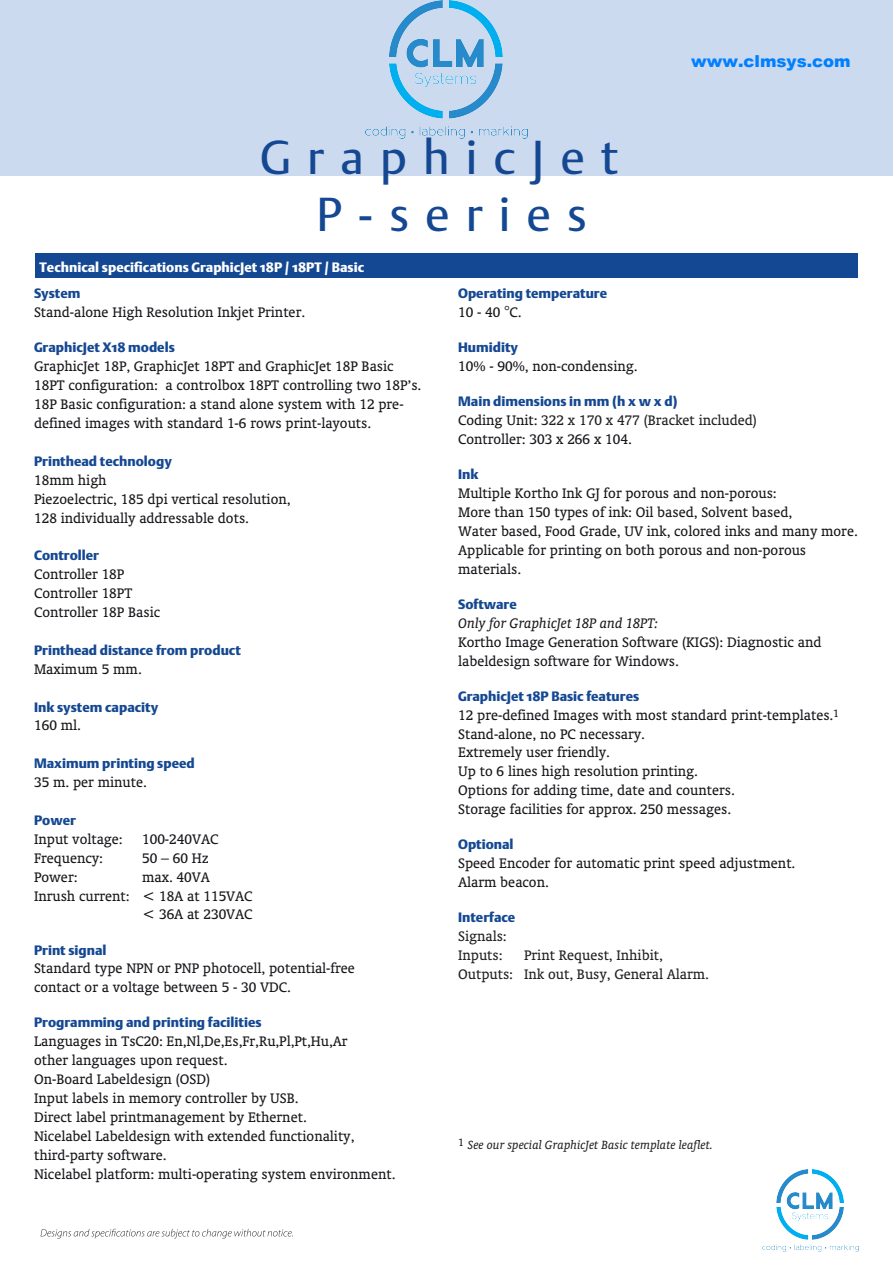
<style>
.page{position:relative;width:893px;height:1262px;background:#fff}
.page>*{position:absolute;margin:0;border:0;box-sizing:border-box;transform-origin:0 0}
.t1{font:47.1px/56.6px "DTL Argo T";letter-spacing:.34em;color:#154892;text-align:center}
.t2{font:900 16.5px "Arial";color:#0080ff}
.t3{font:15.75px/18.9px "Oranda BT";color:#19161b}
.t4{font:15.75px/18.9px "Oranda BT";color:#231f20}
.t5{font:900 13.5px "DTL Argo ST";color:#154892}
.t6{font:900 13.5px "DTL Argo ST";color:#fff}
.t7{font:italic 13.5px "Oranda BT";color:#231f20}
.s1{color:#231f20}
.s2{font-style:italic}
</style>
<div class="page">
<div style="left:35px;top:253px;width:823px;height:25px;background:#154892"></div>
<div style="left:0;top:0;width:893px;height:176px;background:#ccdaef"></div>
<svg style="left:41px;top:1229px;width:252px;height:10px"></svg>
<img style="left:366px;top:1px;width:161px;height:137px">
<img style="left:762px;top:1169px;width:96px;height:82px">
<p class="t1" style="left:260px;top:129px;width:360px">GraphicJet<br>P-series</p>
<p class="t6" style="left:40px;top:259px;width:326px">Technical specifications GraphicJet 18P / 18PT / Basic</p>
<p class="t2" style="left:691px;top:49px;width:161px">www.clmsys.com</p>
<p class="t5" style="left:34px;top:286px;width:48px">System</p>
<p class="t3" style="left:34px;top:303px;width:272px">Stand-alone High Resolution Inkjet Printer.</p>
<p class="t5" style="left:34px;top:340px;width:142px">GraphicJet X18 models</p>
<p class="t3" style="left:34px;top:357px;width:389px">GraphicJet 18P, GraphicJet 18PT and GraphicJet 18P Basic 18PT configuration: a controlbox 18PT controlling two 18P’s.<br>18P Basic configuration: a stand alone system with 12 pre&shy;defined images with standard 1-6 rows print-layouts.</p>
<p class="t5" style="left:34px;top:453px;width:139px">Printhead technology</p>
<p class="t3" style="left:34px;top:470px;width:258px">18mm high<br>Piezoelectric, 185 dpi vertical resolution,<br>128 individually addressable dots.</p>
<p class="t5" style="left:34px;top:548px;width:67px">Controller</p>
<p class="t3" style="left:34px;top:565px;width:128px">Controller 18P<br>Controller 18PT<br>Controller 18P Basic</p>
<p class="t5" style="left:34px;top:642px;width:208px">Printhead distance from product</p>
<p class="t3" style="left:34px;top:659px;width:109px">Maximum 5 mm.</p>
<p class="t5" style="left:34px;top:699px;width:126px">Ink system capacity</p>
<p class="t3" style="left:34px;top:716px;width:48px">160 ml.</p>
<p class="t5" style="left:34px;top:755px;width:162px">Maximum printing speed</p>
<p class="t3" style="left:34px;top:773px;width:114px">35 m. per minute.</p>
<p class="t5" style="left:34px;top:812px;width:43px">Power</p>
<p class="t3" style="left:34px;top:829px;width:186px">Input voltage: 100-240VAC<br>Frequency:</p>
<p class="t3" style="left:142px;top:848px;width:68px">50 – 60 Hz</p>
<p class="t3" style="left:34px;top:867px;width:45px">Power:</p>
<p class="t3" style="left:142px;top:867px;width:69px">max. 40VA</p>
<p class="t3" style="left:34px;top:886px;width:220px">Inrush current: &lt; 18A at 115VAC</p>
<p class="t3" style="left:142px;top:905px;width:112px">&lt; 36A at 230VAC</p>
<p class="t5" style="left:34px;top:942px;width:74px">Print signal</p>
<p class="t3" style="left:34px;top:959px;width:322px">Standard type NPN or PNP photocell, potential-free contact or a voltage between 5 - 30 VDC.</p>
<p class="t5" style="left:34px;top:1015px;width:229px">Programming and printing facilities</p>
<p class="t3" style="left:34px;top:1032px;width:363px">Languages in TsC20: En,Nl,De,Es,Fr,Ru,Pl,Pt,Hu,Ar<br>other languages upon request.<br>On-Board Labeldesign (OSD)<br>Input labels in memory controller by USB.<br>Direct label printmanagement by Ethernet.<br>Nicelabel Labeldesign with extended functionality, third-party software.<br>Nicelabel platform: multi-operating system environment.</p>
<p class="t5" style="left:458px;top:286px;width:150px">Operating temperature</p>
<p class="t3" style="left:458px;top:303px;width:65px">10 - 40 °C.</p>
<p class="t5" style="left:458px;top:340px;width:61px">Humidity</p>
<p class="t3" style="left:458px;top:357px;width:181px">10% - 90%, non-condensing.</p>
<p class="t5" style="left:458px;top:394px;width:221px">Main dimensions in mm (h x w x d)</p>
<p class="t3" style="left:458px;top:411px;width:300px">Coding Unit: <span class="s1">322 x 170 x 477 (Bracket included)<br></span>Controller: 303 x 266 x 104.</p>
<p class="t5" style="left:458px;top:467px;width:22px">Ink</p>
<p class="t3" style="left:458px;top:484px;width:401px">Multiple Kortho Ink GJ for porous and non-porous:<br>More than 150 types of ink: Oil based, Solvent based,<br>Water based, Food Grade, UV ink, colored inks and many more.<br>Applicable for printing on both porous and non-porous materials.</p>
<p class="t5" style="left:458px;top:596px;width:60px">Software</p>
<p class="t3" style="left:458px;top:613px;width:365px"><span class="s2">Only for GraphicJet 18P and 18PT:<br></span>Kortho Image Generation Software (KIGS): Diagnostic and labeldesign software for Windows.</p>
<p class="t5" style="left:458px;top:688px;width:183px">GraphicJet 18P Basic features</p>
<p class="t3" style="left:458px;top:705px;width:382px">12 pre-defined Images with most standard print-templates.<sup>1<br></sup>Stand-alone, no PC necessary.<br>Extremely user friendly.<br>Up to 6 lines high resolution printing.<br>Options for adding time, date and counters.<br>Storage facilities for approx. 250 messages.</p>
<p class="t5" style="left:458px;top:836px;width:57px">Optional</p>
<p class="t3" style="left:458px;top:854px;width:339px">Speed Encoder for automatic print speed adjustment.<br>Alarm beacon.</p>
<p class="t5" style="left:458px;top:909px;width:59px">Interface</p>
<p class="t4" style="left:458px;top:926px;width:50px">Signals:<br>Inputs:</p>
<p class="t4" style="left:458px;top:945px;width:252px;text-indent:66px">Print Request, Inhibit,<br>Outputs: Ink out, Busy, General Alarm.</p>
<p class="t7" style="left:458px;top:1137px;width:256px"><sup>1</sup> See our special GraphicJet Basic template leaflet.</p>
</div>
